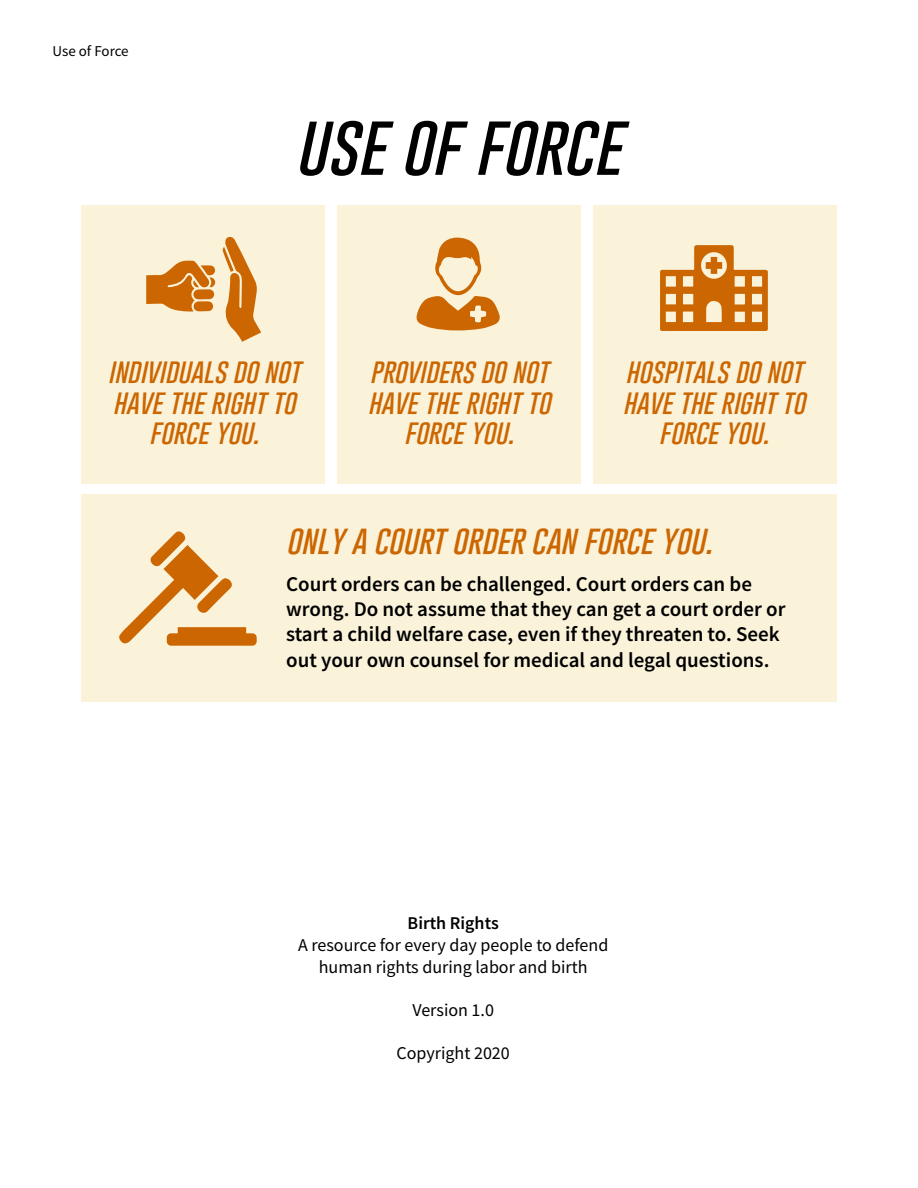
<style>
.page{position:relative;width:918px;height:1188px;background:#fff}
.page>*{position:absolute;margin:0;border:0;box-sizing:border-box;transform-origin:0 0}
.t1{font:italic 100 63px "Gobold";color:#000}
.t2{font:italic 100 30px "Gobold";color:#c60}
.t3{font:italic 100 25.5px/30.6px "Gobold";color:#c60;text-align:center}
.t4{font:600 21px/25.2px "Source Sans Pro";color:#000}
.t5{font:18px/21.6px "Source Sans Pro";color:#000;text-align:center}
.t6{font:600 18px "Source Sans Pro";color:#000}
.t7{font:15px "Source Sans Pro";letter-spacing:-.005em;color:#000}
</style>
<div class="page">
<div style="left:81px;top:205px;width:243px;height:279px;background:#faf2d9"></div>
<div style="left:81px;top:494px;width:756px;height:208px;background:#faf2d9"></div>
<div style="left:337px;top:205px;width:244px;height:279px;background:#faf2d9"></div>
<div style="left:594px;top:205px;width:243px;height:279px;background:#faf2d9"></div>
<svg style="left:222px;top:237px;width:39px;height:105px"></svg>
<svg style="left:146px;top:260px;width:69px;height:52px"></svg>
<svg style="left:660px;top:245px;width:108px;height:86px"></svg>
<svg style="left:416px;top:238px;width:84px;height:93px"></svg>
<svg style="left:119px;top:531px;width:138px;height:115px"></svg>
<p class="t7" style="left:52px;top:42px;width:78px">Use of Force</p>
<h1 class="t1" style="left:295px;top:104px;width:327px">USE OF FORCE</h1>
<p class="t3" style="left:108px;top:356px;width:194px">INDIVIDUALS DO NOT<br>HAVE THE RIGHT TO<br>FORCE YOU.</p>
<p class="t3" style="left:368px;top:356px;width:184px">PROVIDERS DO NOT<br>HAVE THE RIGHT TO<br>FORCE YOU.</p>
<p class="t3" style="left:623px;top:356px;width:184px">HOSPITALS DO NOT<br>HAVE THE RIGHT TO<br>FORCE YOU.</p>
<h2 class="t2" style="left:286px;top:520px;width:428px">ONLY A COURT ORDER CAN FORCE YOU.</h2>
<p class="t4" style="left:286px;top:571px;width:501px">Court orders can be challenged. Court orders can be wrong. Do not assume that they can get a court order or start a child welfare case, even if they threaten to. Seek out your own counsel for medical and legal questions.</p>
<p class="t6" style="left:408px;top:912px;width:93px">Birth Rights</p>
<p class="t5" style="left:298px;top:934px;width:312px">A resource for every day people to defend human rights during labor and birth</p>
<p class="t5" style="left:412px;top:999px;width:83px">Version 1.0</p>
<p class="t5" style="left:397px;top:1042px;width:115px">Copyright 2020</p>
</div>
